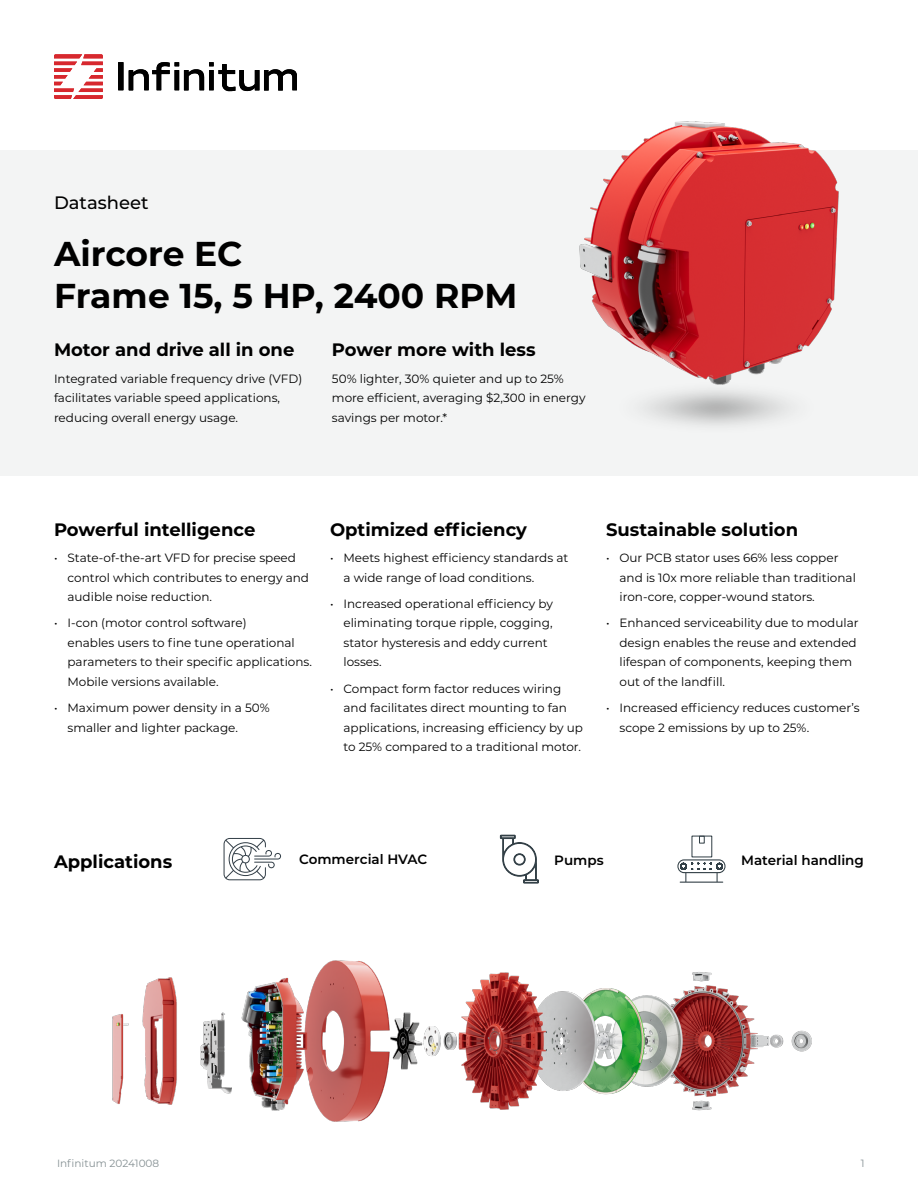
<style>
.page{position:relative;width:918px;height:1188px;background:#fff}
.page>*{position:absolute;margin:0;border:0;box-sizing:border-box;transform-origin:0 0}
.t1{font:700 34.5px/42px "Montserrat";color:#000}
.t2{font:700 18px "Montserrat";color:#000}
.t3{font:500 18px "Montserrat";color:#000}
.t4{font:600 13.5px "Montserrat";color:#000}
.t5{font:12px/19.5px "Montserrat";color:#000}
.t6{font:10.5px "Montserrat";color:#859093}
</style>
<div class="page">
<div style="left:0;top:150px;width:918px;height:325px;background:#f3f4f4"></div>
<div style="left:118px;top:62px;width:5px;height:28px;background:#000"></div>
<svg style="left:129px;top:62px;width:168px;height:29px"></svg>
<svg style="left:54px;top:54px;width:49px;height:45px"></svg>
<img style="left:579px;top:121px;width:260px;height:247px">
<img style="left:643px;top:368px;width:146px;height:58px">
<svg style="left:224px;top:838px;width:57px;height:42px"></svg>
<svg style="left:677px;top:859px;width:49px;height:24px"></svg>
<div style="left:691px;top:836px;width:21px;height:21px;border:1px solid #334047"></div>
<div style="left:699px;top:836px;width:6px;height:8px;border:1px solid #334047"></div>
<svg style="left:500px;top:835px;width:39px;height:48px"></svg>
<img style="left:112px;top:960px;width:700px;height:162px">
<h2 class="t3" style="left:54px;top:190px;width:96px">Datasheet</h2>
<h1 class="t1" style="left:54px;top:231px;width:465px">Aircore EC<br>Frame 15, 5 HP, 2400 RPM</h1>
<h2 class="t2" style="left:54px;top:337px;width:242px">Motor and drive all in one</h2>
<p class="t5" style="left:54px;top:368px;width:250px">Integrated variable frequency drive (VFD) facilitates variable speed applications, reducing overall energy usage.</p>
<h2 class="t2" style="left:332px;top:337px;width:205px">Power more with less</h2>
<p class="t5" style="left:332px;top:368px;width:255px">50% lighter, 30% quieter and up to 25% more efficient, averaging $2,300 in energy savings per motor.*</p>
<h2 class="t2" style="left:54px;top:516px;width:203px">Powerful intelligence</h2>
<p class="t5" style="left:68px;top:548px;width:243px;text-indent:-14px">• State-of-the-art VFD for precise speed control which contributes to energy and audible noise reduction.</p>
<p class="t5" style="left:68px;top:613px;width:246px;text-indent:-14px">• I-con (motor control software)<br>enables users to fine tune operational parameters to their specific applications.<br>Mobile versions available.</p>
<p class="t5" style="left:68px;top:698px;width:204px;text-indent:-14px">• Maximum power density in a 50% smaller and lighter package.</p>
<h2 class="t2" style="left:330px;top:516px;width:199px">Optimized efficiency</h2>
<p class="t5" style="left:344px;top:548px;width:226px;text-indent:-14px">• Meets highest efficiency standards at a wide range of load conditions.</p>
<p class="t5" style="left:344px;top:593px;width:211px;text-indent:-14px">• Increased operational efficiency by eliminating torque ripple, cogging, stator hysteresis and eddy current losses.</p>
<p class="t5" style="left:344px;top:678px;width:241px;text-indent:-14px">• Compact form factor reduces wiring and facilitates direct mounting to fan applications, increasing efficiency by up to 25% compared to a traditional motor.</p>
<h2 class="t2" style="left:606px;top:516px;width:194px">Sustainable solution</h2>
<p class="t5" style="left:620px;top:548px;width:238px;text-indent:-14px">• Our PCB stator uses 66% less copper and is 10x more reliable than traditional iron-core, copper-wound stators.</p>
<p class="t5" style="left:620px;top:613px;width:241px;text-indent:-14px">• Enhanced serviceability due to modular design enables the reuse and extended lifespan of components, keeping them out of the landfill.</p>
<p class="t5" style="left:620px;top:698px;width:242px;text-indent:-14px">• Increased efficiency reduces customer’s scope 2 emissions by up to 25%.</p>
<h2 class="t2" style="left:54px;top:848px;width:120px">Applications</h2>
<p class="t4" style="left:299px;top:850px;width:130px">Commercial HVAC</p>
<p class="t4" style="left:554px;top:851px;width:51px">Pumps</p>
<p class="t4" style="left:741px;top:851px;width:124px">Material handling</p>
<p class="t6" style="left:57px;top:1156px;width:104px">Infinitum 20241008</p>
<p class="t6" style="left:861px;top:1156px;width:5px">1</p>
</div>
